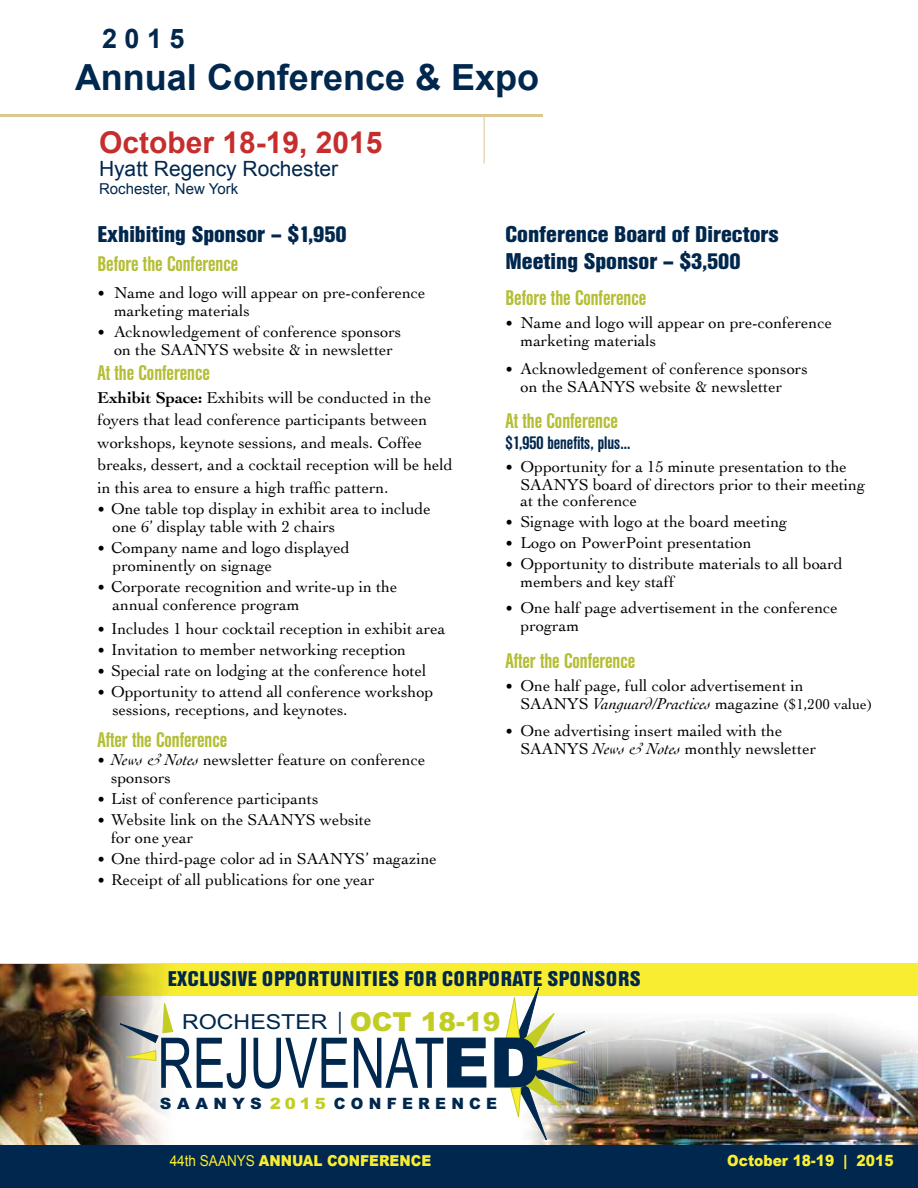
<style>
.page{position:relative;width:918px;height:1188px;background:#fff}
.page>*{position:absolute;margin:0;border:0;box-sizing:border-box;transform-origin:0 0}
.t1{font:69.9px "Arial Narrow";color:#00274d;scale:.85 1}
.t2{font:700 36px "Arial";color:#00274d}
.t3{font:700 30px "Arial";color:#c62e2d}
.t4{font:700 27px "Arial";color:#00274d}
.t5{font:700 22.5px/27px "Helvetica Con BQ";color:#00274d}
.t6{font:500 21px "Helvetica Con BQ";color:#b4be35}
.t7{font:700 21px "Helvetica Con BQ";letter-spacing:.02em;color:#00274d}
.t8{font:21px "Arial";color:#00274d}
.t9{font:20.7px "Arial Narrow";color:#00274d;scale:1.37 1}
.t10{font:500 18px "Helvetica Con BQ";color:#00274d}
.t11{font:16.5px/18px "Cochin";color:#000}
.t12{font:900 15.6px "Arial";letter-spacing:.345em;color:#00274d}
.t13{font:900 15.45px "Arial";color:#f9ed32;scale:.9 1}
.t14{font:900 15.15px "Arial";color:#f9ed32;scale:.9 1}
.t15{font:15px "Arial";color:#00274d}
.s1{font-size:15px}
.s2{font-weight:700}
.s3{font-style:italic}
.s4{font-size:23.55px}
.s5{font-family:"Arial";font-weight:900;font-size:26.25px;color:#c2cd23}
.s6{font-family:"Arial";font-weight:900}
.s7{color:#c2cd23}
.s8{font-weight:400}
</style>
<div class="page">
<hr style="left:0;top:114px;width:543px;height:3px;background:#dac792">
<hr style="left:484px;top:115px;width:1px;height:49px;background:#dac792">
<div style="left:0;top:963px;width:918px;height:33px;background:#f9ed32"></div>
<img style="left:515px;top:1020px;width:403px;height:126px">
<img style="left:0;top:964px;width:183px;height:182px">
<div style="left:0;top:1146px;width:918px;height:42px;background:#00274d"></div>
<svg style="left:122px;top:1050px;width:35px;height:11px"></svg>
<svg style="left:113px;top:999px;width:61px;height:44px"></svg>
<img style="left:505px;top:987px;width:87px;height:153px">
<h3 class="t4" style="left:102px;top:20px;width:84px">2 0 1 5</h3>
<h2 class="t2" style="left:75px;top:54px;width:466px">Annual Conference &amp; Expo</h2>
<h3 class="t3" style="left:99px;top:123px;width:285px">October 18-19, 2015</h3>
<p class="t8" style="left:99px;top:155px;width:241px">Hyatt Regency Rochester</p>
<p class="t15" style="left:99px;top:179px;width:141px">Rochester, New York</p>
<h3 class="t5" style="left:98px;top:221px;width:251px">Exhibiting Sponsor – $1,950</h3>
<p class="t6" style="left:98px;top:252px;width:142px">Before the Conference</p>
<p class="t11" style="left:114px;top:283px;width:313px;text-indent:-16px"><span class="s1">•</span> Name and logo will appear on pre-conference marketing materials</p>
<p class="t11" style="left:98px;top:322px;width:305px;text-align:center"><span class="s1">•</span> Acknowledgement of conference sponsors on the SAANYS website &amp; in newsletter</p>
<p class="t6" style="left:98px;top:362px;width:114px">At the Conference</p>
<p class="t11" style="left:98px;top:386px;width:357px;line-height:22.5px"><span class="s2">Exhibit Space:</span> Exhibits will be conducted in the foyers that lead conference participants between workshops, keynote sessions, and meals. Coffee breaks, dessert, and a cocktail reception will be held in this area to ensure a high traffic pattern.</p>
<p class="t11" style="left:113px;top:499px;width:320px;text-indent:-15px"><span class="s1">•</span> One table top display in exhibit area to include one 6’ display table with 2 chairs</p>
<p class="t11" style="left:113px;top:538px;width:239px;text-indent:-15px"><span class="s1">•</span> Company name and logo displayed prominently on signage</p>
<p class="t11" style="left:113px;top:577px;width:286px;text-indent:-15px"><span class="s1">•</span> Corporate recognition and write-up in the annual conference program</p>
<p class="t11" style="left:98px;top:619px;width:349px"><span class="s1">•</span> Includes 1 hour cocktail reception in exhibit area</p>
<p class="t11" style="left:98px;top:640px;width:310px"><span class="s1">•</span> Invitation to member networking reception</p>
<p class="t11" style="left:98px;top:661px;width:330px"><span class="s1">•</span> Special rate on lodging at the conference hotel</p>
<p class="t11" style="left:113px;top:682px;width:322px;text-indent:-15px"><span class="s1">•</span> Opportunity to attend all conference workshop sessions, receptions, and keynotes.</p>
<p class="t6" style="left:98px;top:728px;width:131px">After the Conference</p>
<p class="t11" style="left:111px;top:749px;width:316px;text-indent:-14px"><span class="s1">•</span> <span class="s3">News &amp; Notes</span> newsletter feature on conference sponsors</p>
<p class="t11" style="left:98px;top:788px;width:223px"><span class="s1">•</span> List of conference participants</p>
<p class="t11" style="left:111px;top:809px;width:262px;text-indent:-14px"><span class="s1">•</span> Website link on the SAANYS website for one year</p>
<p class="t11" style="left:98px;top:848px;width:341px"><span class="s1">•</span> One third-page color ad in SAANYS’ magazine</p>
<p class="t11" style="left:98px;top:869px;width:279px"><span class="s1">•</span> Receipt of all publications for one year</p>
<h3 class="t5" style="left:506px;top:221px;width:275px">Conference Board of Directors<br>Meeting Sponsor – $3,500</h3>
<p class="t6" style="left:506px;top:286px;width:142px">Before the Conference</p>
<p class="t11" style="left:520px;top:312px;width:313px;text-indent:-15px"><span class="s1">•</span> Name and logo will appear on pre-conference marketing materials</p>
<p class="t11" style="left:520px;top:359px;width:289px;text-indent:-15px"><span class="s1">•</span> Acknowledgement of conference sponsors on the SAANYS website &amp; newsletter</p>
<p class="t6" style="left:506px;top:409px;width:114px">At the Conference</p>
<p class="t10" style="left:506px;top:433px;width:127px">$1,950 benefits, plus...</p>
<p class="t11" style="left:520px;top:457px;width:346px;text-indent:-15px"><span class="s1">•</span> Opportunity for a 15 minute presentation to the<br>SAANYS board of directors prior to their meeting</p>
<p class="t11" style="left:520px;top:491px;width:118px">at the conference</p>
<p class="t11" style="left:506px;top:512px;width:284px"><span class="s1">•</span> Signage with logo at the board meeting</p>
<p class="t11" style="left:506px;top:533px;width:248px"><span class="s1">•</span> Logo on PowerPoint presentation</p>
<p class="t11" style="left:520px;top:554px;width:324px;text-indent:-15px"><span class="s1">•</span> Opportunity to distribute materials to all board members and key staff</p>
<p class="t11" style="left:520px;top:598px;width:319px;text-indent:-15px"><span class="s1">•</span> One half page advertisement in the conference program</p>
<p class="t6" style="left:506px;top:650px;width:131px">After the Conference</p>
<p class="t11" style="left:520px;top:676px;width:354px;text-indent:-15px"><span class="s1">•</span> One half page, full color advertisement in<br>SAANYS <span class="s3">Vanguard/Practices</span> magazine <span class="s1">($1,200 value)</span></p>
<p class="t11" style="left:520px;top:721px;width:297px;text-indent:-15px"><span class="s1">•</span> One advertising insert mailed with the<br>SAANYS <span class="s3">News &amp; Notes</span> monthly newsletter</p>
<p class="t7" style="left:168px;top:967px;width:475px">EXCLUSIVE OPPORTUNITIES FOR CORPORATE SPONSORS</p>
<p class="t9" style="left:182px;top:1007px;width:234px">ROCHESTER <span class="s4">|</span> <span class="s5">OCT 18-19</span></p>
<h1 class="t1" style="left:157px;top:1012px;width:452px">REJUVENAT<span class="s6">ED</span></h1>
<p class="t12" style="left:160px;top:1092px;width:339px">SAANYS <span class="s7">2015</span> CONFERENCE</p>
<p class="t14" style="left:170px;top:1149px;width:292px"><span class="s8">44th SAANYS</span> ANNUAL CONFERENCE</p>
<p class="t13" style="left:727px;top:1149px;width:186px">October 18-19 | 2015</p>
</div>
